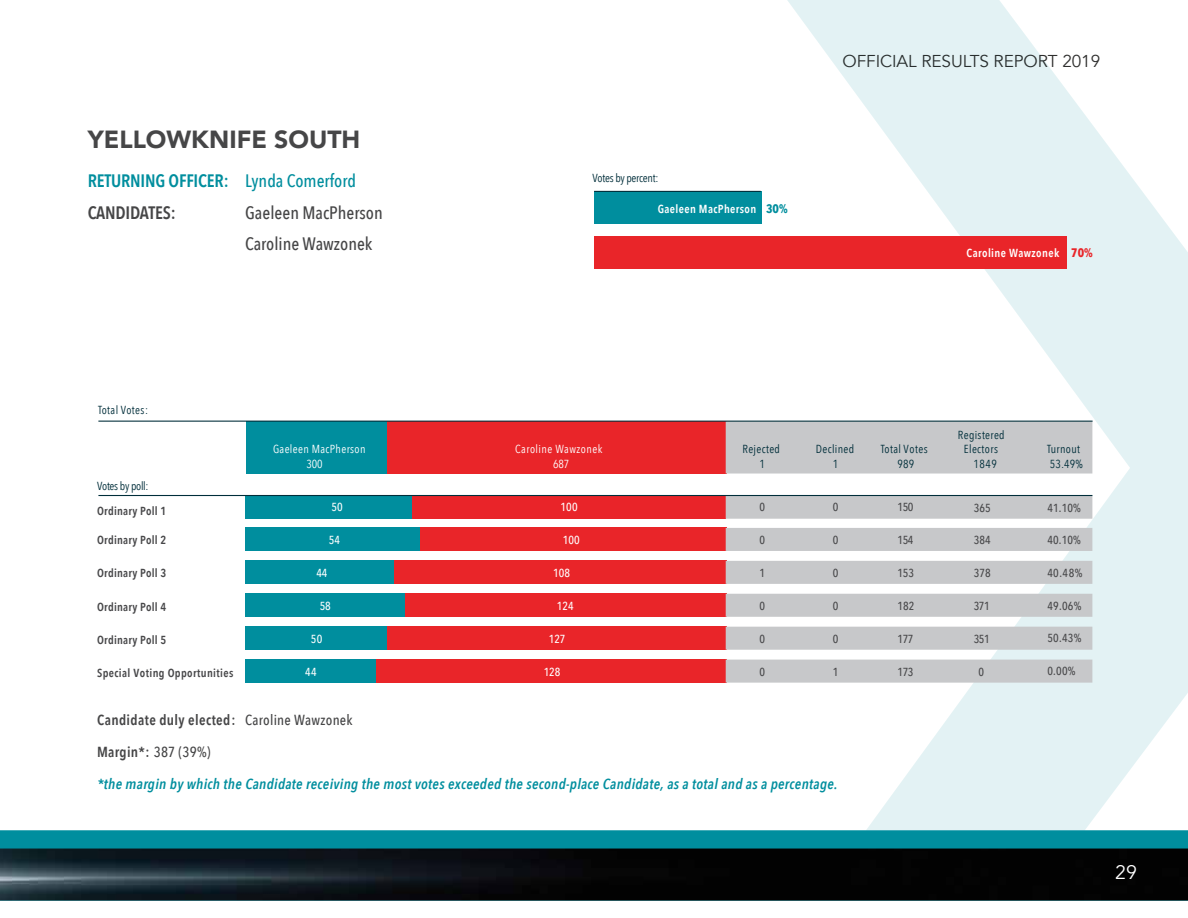
<style>
.page{position:relative;width:1188px;height:918px;background:#fff}
.page>*{position:absolute;margin:0;border:0;box-sizing:border-box;transform-origin:0 0}
.t1{font:900 24.75px "Avenir";color:#464647}
.t2{font:19.5px "Avenir";color:#fff}
.t3{font:600 18px/31.7px "Avenir Next Condensed";letter-spacing:-.01em;color:#008e9e}
.t4{font:500 18px/31.7px "Avenir Next Condensed";color:#464647}
.t5{font:17.1px "Avenir";letter-spacing:-.005em;color:#2f2f2e}
.t6{font:italic 600 14.55px "Avenir Next Condensed";letter-spacing:.02em;color:#008e9e}
.t7{font:600 14.55px "Avenir Next Condensed";letter-spacing:.025em;color:#464647}
.t8{font:600 11.7px "Avenir Next Condensed";letter-spacing:.02em;color:#474749}
.t9{font:500 11.7px "Avenir Next Condensed";letter-spacing:.005em;color:#474749}
.t10{font:11.7px/14.5px "Avenir Next Condensed";letter-spacing:.03em;color:#002e3a;text-align:center}
.t11{font:11.7px/14.5px "Avenir Next Condensed";letter-spacing:.03em;color:#fff;text-align:center}
.t12{font:600 11.7px "Avenir Next Condensed";letter-spacing:.035em;color:#fff}
.t13{font:500 11.7px "Avenir Next Condensed";color:#fff}
.t14{font:11.7px "Avenir Next Condensed";letter-spacing:-.025em;color:#002e3a}
.s1{font-weight:500}
.s2{color:#464647}
.s3{font-weight:700;font-size:12.3px;color:#008e9e}
.s4{font-weight:700;font-size:12.3px;color:#e92529}
</style>
<div class="page">
<div style="left:0;top:831px;width:1188px;height:18px;background:#008e9e"></div>
<svg style="left:0;top:849px;width:1188px;height:51px;background:#0b1013"></svg>
<svg style="left:777px;top:0;width:411px;height:831px"></svg>
<div style="left:246px;top:421px;width:144px;height:53px;background:#008e9e"></div>
<div style="left:387px;top:421px;width:340px;height:53px;background:#e92529"></div>
<div style="left:726px;top:422px;width:366px;height:52px;background:#c7c8ca"></div>
<div style="left:412px;top:496px;width:314px;height:23px;background:#e92429"></div>
<div style="left:246px;top:496px;width:166px;height:23px;background:#008e9e"></div>
<svg style="left:726px;top:496px;width:366px;height:23px;background:#c7c8ca"></svg>
<div style="left:246px;top:627px;width:141px;height:23px;background:#008e9e"></div>
<div style="left:387px;top:627px;width:340px;height:23px;background:#e92529"></div>
<div style="left:726px;top:627px;width:366px;height:23px;background:#c7c8ca"></div>
<div style="left:246px;top:660px;width:130px;height:23px;background:#008e9e"></div>
<div style="left:376px;top:660px;width:351px;height:23px;background:#e92529"></div>
<div style="left:726px;top:660px;width:366px;height:23px;background:#c7c8ca"></div>
<div style="left:405px;top:594px;width:322px;height:23px;background:#e92529"></div>
<div style="left:246px;top:594px;width:159px;height:23px;background:#008e9e"></div>
<div style="left:726px;top:594px;width:366px;height:23px;background:#c7c8ca"></div>
<div style="left:246px;top:561px;width:148px;height:23px;background:#008e9e"></div>
<div style="left:394px;top:561px;width:333px;height:23px;background:#e92529"></div>
<div style="left:726px;top:561px;width:366px;height:23px;background:#c7c8ca"></div>
<div style="left:246px;top:528px;width:174px;height:23px;background:#008e9e"></div>
<div style="left:420px;top:528px;width:307px;height:23px;background:#e92529"></div>
<div style="left:726px;top:528px;width:366px;height:23px;background:#c7c8ca"></div>
<div style="left:594px;top:236px;width:472px;height:33px;background:#e92529"></div>
<div style="left:594px;top:191px;width:167px;height:33px;background:#008e9e"></div>
<hr style="left:594px;top:191px;width:167px;height:1px;background:#002e3a">
<hr style="left:98px;top:421px;width:995px;height:1px;background:#002e3a">
<hr style="left:98px;top:495px;width:994px;height:1px;background:#002e3a">
<h1 class="t1" style="left:88px;top:119px;width:274px">YELLOWKNIFE SOUTH</h1>
<p class="t3" style="left:88px;top:164px;width:270px">RETURNING OFFICER: <span class="s1">Lynda Comerford<br></span><span class="s2">CANDIDATES:</span></p>
<p class="t4" style="left:245px;top:196px;width:139px">Gaeleen MacPherson<br>Caroline Wawzonek</p>
<p class="t14" style="left:593px;top:168px;width:67px">Votes by percent:</p>
<p class="t12" style="left:658px;top:199px;width:132px">Gaeleen MacPherson <span class="s3">30%</span></p>
<p class="t5" style="left:843px;top:51px;width:259px">OFFICIAL RESULTS REPORT 2019</p>
<p class="t12" style="left:967px;top:243px;width:128px">Caroline Wawzonek <span class="s4">70%</span></p>
<p class="t10" style="left:98px;top:402px;width:52px">Total Votes:</p>
<p class="t14" style="left:97px;top:476px;width:53px">Votes by poll:</p>
<p class="t8" style="left:97px;top:501px;width:71px">Ordinary Poll 1</p>
<p class="t8" style="left:97px;top:530px;width:71px">Ordinary Poll 2</p>
<p class="t11" style="left:307px;top:441px;width:61px;text-align:left;text-indent:-34px">Gaeleen MacPherson<br>300</p>
<p class="t10" style="left:743px;top:441px;width:39px">Rejected<br>1</p>
<p class="t10" style="left:816px;top:441px;width:40px">Declined<br>1</p>
<p class="t10" style="left:881px;top:441px;width:49px">Total Votes<br>989</p>
<p class="t11" style="left:515px;top:441px;width:89px">Caroline Wawzonek<br>687</p>
<p class="t13" style="left:331px;top:500px;width:13px">50</p>
<p class="t13" style="left:560px;top:500px;width:19px">100</p>
<p class="t9" style="left:760px;top:500px;width:7px">0</p>
<p class="t9" style="left:833px;top:500px;width:7px">0</p>
<p class="t9" style="left:898px;top:500px;width:18px">150</p>
<p class="t13" style="left:329px;top:533px;width:13px">54</p>
<p class="t13" style="left:563px;top:533px;width:18px">100</p>
<p class="t9" style="left:760px;top:533px;width:7px">0</p>
<p class="t9" style="left:833px;top:533px;width:7px">0</p>
<p class="t9" style="left:898px;top:533px;width:18px">154</p>
<p class="t10" style="left:958px;top:427px;width:48px">Registered</p>
<p class="t10" style="left:964px;top:441px;width:36px">Electors</p>
<p class="t10" style="left:974px;top:456px;width:25px">1849</p>
<p class="t9" style="left:974px;top:501px;width:19px">365</p>
<p class="t9" style="left:974px;top:533px;width:19px">384</p>
<p class="t8" style="left:97px;top:563px;width:71px">Ordinary Poll 3</p>
<p class="t13" style="left:316px;top:566px;width:13px">44</p>
<p class="t13" style="left:553px;top:566px;width:18px">108</p>
<p class="t9" style="left:760px;top:566px;width:7px">1</p>
<p class="t9" style="left:833px;top:566px;width:7px">0</p>
<p class="t9" style="left:898px;top:566px;width:18px">153</p>
<p class="t9" style="left:974px;top:566px;width:18px">378</p>
<p class="t8" style="left:97px;top:597px;width:71px">Ordinary Poll 4</p>
<p class="t13" style="left:320px;top:599px;width:12px">58</p>
<p class="t13" style="left:557px;top:599px;width:18px">124</p>
<p class="t9" style="left:760px;top:599px;width:7px">0</p>
<p class="t9" style="left:833px;top:599px;width:7px">0</p>
<p class="t9" style="left:898px;top:599px;width:18px">182</p>
<p class="t9" style="left:974px;top:599px;width:17px">371</p>
<p class="t9" style="left:974px;top:632px;width:17px">351</p>
<p class="t8" style="left:97px;top:630px;width:71px">Ordinary Poll 5</p>
<p class="t13" style="left:311px;top:632px;width:13px">50</p>
<p class="t13" style="left:549px;top:632px;width:18px">127</p>
<p class="t9" style="left:760px;top:632px;width:7px">0</p>
<p class="t9" style="left:833px;top:632px;width:7px">0</p>
<p class="t9" style="left:898px;top:632px;width:17px">177</p>
<p class="t8" style="left:97px;top:663px;width:138px">Special Voting Opportunities</p>
<p class="t13" style="left:305px;top:665px;width:13px">44</p>
<p class="t13" style="left:544px;top:665px;width:18px">128</p>
<p class="t9" style="left:760px;top:665px;width:7px">0</p>
<p class="t9" style="left:833px;top:665px;width:7px">1</p>
<p class="t9" style="left:898px;top:665px;width:17px">173</p>
<p class="t9" style="left:979px;top:665px;width:7px">0</p>
<p class="t7" style="left:97px;top:708px;width:257px">Candidate duly elected: <span class="s1">Caroline Wawzonek</span></p>
<p class="t7" style="left:97px;top:740px;width:115px">Margin*: <span class="s1">387 (39%)</span></p>
<p class="t6" style="left:97px;top:775px;width:742px">*the margin by which the Candidate receiving the most votes exceeded the second-place Candidate, as a total and as a percentage.</p>
<p class="t10" style="left:1047px;top:441px;width:37px;text-align:left">Turnout<br>53.49%</p>
<p class="t9" style="left:1047px;top:500px;width:35px">41.10%</p>
<p class="t9" style="left:1047px;top:533px;width:35px">40.10%</p>
<p class="t9" style="left:1047px;top:566px;width:37px">40.48%</p>
<p class="t9" style="left:1047px;top:599px;width:36px">49.06%</p>
<p class="t9" style="left:1047px;top:631px;width:36px">50.43%</p>
<p class="t9" style="left:1047px;top:664px;width:30px">0.00%</p>
<h2 class="t2" style="left:1111px;top:860px;width:23px">29</h2>
<h2 class="t2" style="left:1115px;top:860px;width:23px">29</h2>
</div>
